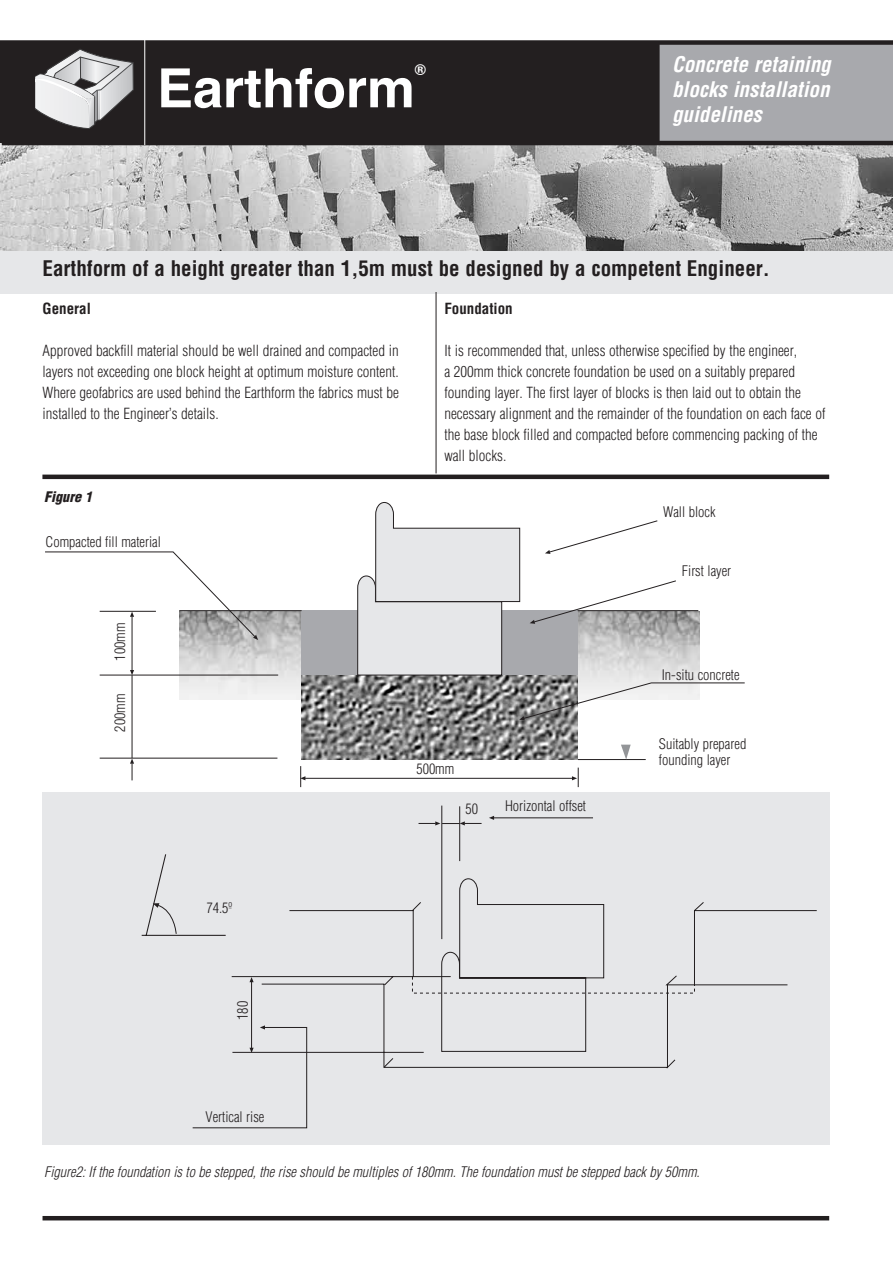
<style>
.page{position:relative;width:893px;height:1263px;background:#fff}
.page>*{position:absolute;margin:0;border:0;box-sizing:border-box;transform-origin:0 0}
.t1{font:700 54px "Helvetica";color:#fff}
.t2{font:700 condensed 21px "Helvetica";color:#231f20}
.t3{font:italic 700 condensed 21px/25.3px "Helvetica";color:#fff}
.t4{font:300 condensed 15px/21px "Helvetica";color:#231f20;text-align:justify}
.t5{font:700 condensed 15px "Helvetica";color:#231f20}
.t6{font:700 15px "Helvetica";color:#fff}
.t7{font:300 condensed 14.25px/16.5px "Helvetica";color:#231f20}
.t8{font:italic 300 condensed 14.25px "Helvetica";color:#231f20}
.t9{font:italic 900 condensed 14.25px "Helvetica";color:#231f20}
</style>
<div class="page">
<div style="left:43px;top:792px;width:787px;height:353px;background:#e6e7e9"></div>
<img style="left:179px;top:611px;width:521px;height:88px">
<img style="left:301px;top:675px;width:277px;height:85px">
<div style="left:301px;top:610px;width:277px;height:65px;background:#a8a9ad"></div>
<svg style="left:231px;top:805px;width:586px;height:263px"></svg>
<hr style="left:100px;top:758px;width:177px;height:1px;background:#231f20">
<hr style="left:100px;top:675px;width:178px;height:1px;background:#231f20">
<hr style="left:578px;top:759px;width:68px;height:1px;background:#231f20">
<svg style="left:621px;top:745px;width:10px;height:15px"></svg>
<hr style="left:179px;top:610px;width:123px;height:1px;background:#231f20">
<hr style="left:578px;top:610px;width:120px;height:1px;background:#231f20">
<hr style="left:305px;top:778px;width:267px;height:1px;background:#231f20">
<svg style="left:300px;top:766px;width:5px;height:21px"></svg>
<svg style="left:572px;top:768px;width:7px;height:19px"></svg>
<hr style="left:132px;top:616px;width:1px;height:54px;background:#231f20">
<svg style="left:130px;top:670px;width:4px;height:5px"></svg>
<hr style="left:132px;top:675px;width:1px;height:83px;background:#231f20">
<svg style="left:130px;top:758px;width:4px;height:22px"></svg>
<svg style="left:418px;top:821px;width:64px;height:4px"></svg>
<hr style="left:251px;top:982px;width:1px;height:66px;background:#231f20">
<svg style="left:249px;top:977px;width:5px;height:5px"></svg>
<svg style="left:192px;top:1025px;width:115px;height:103px"></svg>
<hr style="left:494px;top:817px;width:99px;height:1px;background:#231f20">
<svg style="left:489px;top:816px;width:5px;height:4px"></svg>
<svg style="left:519px;top:683px;width:226px;height:37px"></svg>
<svg style="left:45px;top:552px;width:213px;height:88px"></svg>
<svg style="left:530px;top:581px;width:146px;height:43px"></svg>
<svg style="left:545px;top:520px;width:113px;height:34px"></svg>
<svg style="left:357px;top:502px;width:163px;height:173px"></svg>
<svg style="left:412px;top:878px;width:283px;height:173px"></svg>
<svg style="left:141px;top:854px;width:85px;height:82px"></svg>
<div style="left:0;top:43px;width:659px;height:99px;background:#231f20"></div>
<div style="left:0;top:179px;width:893px;height:115px;background:#e6e7e9"></div>
<div style="left:659px;top:43px;width:234px;height:100px;background:#a8a9ad"></div>
<div style="left:0;top:40px;width:893px;height:5px;background:#231f20"></div>
<hr style="left:43px;top:1216px;width:786px;height:4px;background:#231f20">
<hr style="left:659px;top:43px;width:1px;height:102px;background:#231f20">
<img style="left:0;top:144px;width:893px;height:106px">
<svg style="left:35px;top:49px;width:99px;height:80px"></svg>
<hr style="left:42px;top:475px;width:787px;height:4px;background:#231f20">
<hr style="left:436px;top:292px;width:1px;height:181px;background:#231f20">
<hr style="left:2px;top:141px;width:891px;height:4px;background:#231f20">
<hr style="left:144px;top:35px;width:1px;height:110px;background:#fff">
<p class="t6" style="left:415px;top:58px;width:13px">®</p>
<h1 class="t1" style="left:157px;top:45px;width:260px">Earthform</h1>
<h2 class="t3" style="left:672px;top:51px;width:160px">Concrete retaining blocks installation</h2>
<h2 class="t3" style="left:672px;top:102px;width:91px">guidelines</h2>
<h2 class="t2" style="left:43px;top:256px;width:729px">Earthform of a height greater than 1,5m must be designed by a competent Engineer.</h2>
<p class="t5" style="left:43px;top:299px;width:50px">General</p>
<p class="t4" style="left:43px;top:340px;width:358px">Approved backfill material should be well drained and compacted in layers not exceeding one block height at optimum moisture content.<br>Where geofabrics are used behind the Earthform the fabrics must be installed to the Engineer’s details.</p>
<p class="t9" style="left:44px;top:488px;width:50px">Figure 1</p>
<p class="t7" style="left:46px;top:534px;width:117px">Compacted fill material</p>
<p class="t7" style="left:112px;top:661px;width:39px;rotate:-90deg">100mm</p>
<p class="t7" style="left:112px;top:732px;width:39px;rotate:-90deg">200mm</p>
<p class="t5" style="left:444px;top:299px;width:70px">Foundation</p>
<p class="t4" style="left:444px;top:340px;width:382px;text-align:left">It is recommended that, unless otherwise specified by the engineer,<br>a 200mm thick concrete foundation be used on a suitably prepared founding layer. The first layer of blocks is then laid out to obtain the necessary alignment and the remainder of the foundation on each face of the base block filled and compacted before commencing packing of the wall blocks.</p>
<p class="t7" style="left:663px;top:504px;width:54px">Wall block</p>
<p class="t7" style="left:682px;top:562px;width:51px">First layer</p>
<p class="t7" style="left:416px;top:761px;width:39px">500mm</p>
<p class="t7" style="left:465px;top:801px;width:14px">50</p>
<p class="t7" style="left:505px;top:797px;width:83px">Horizontal offset</p>
<p class="t7" style="left:662px;top:666px;width:79px">In-situ concrete</p>
<p class="t7" style="left:659px;top:735px;width:89px">Suitably prepared founding layer</p>
<p class="t7" style="left:206px;top:900px;width:27px">74.5º</p>
<p class="t7" style="left:234px;top:1020px;width:20px;rotate:-90deg">180</p>
<p class="t7" style="left:206px;top:1108px;width:60px">Vertical rise</p>
<p class="t8" style="left:44px;top:1163px;width:657px">Figure2: If the foundation is to be stepped, the rise should be multiples of 180mm. The foundation must be stepped back by 50mm.</p>
</div>
